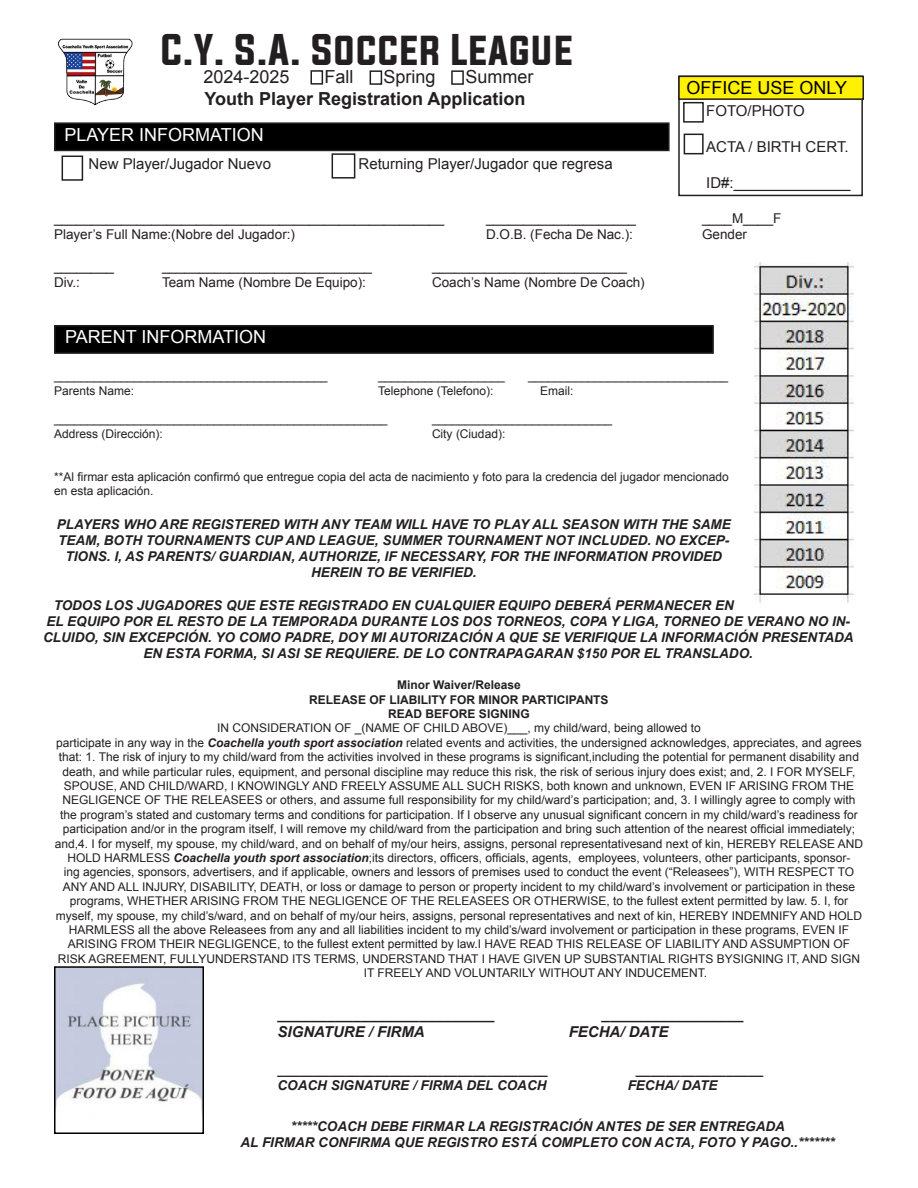
<style>
.page{position:relative;width:918px;height:1188px;background:#fff}
.page>*{position:absolute;margin:0;border:0;box-sizing:border-box;transform-origin:0 0}
.t1{font:37.5px "Evogria";color:#231f20}
.t2{font:18px "Arial";color:#fff}
.t3{font:700 18px "Arial";color:#231f20}
.t4{font:18px "Arial";color:#231f20}
.t5{font:18px "Arial";color:#000}
.t6{font:15px "Arial";color:#231f20}
.t7{font:italic 700 15px "Arial";color:#231f20}
.t8{font:italic 700 13.5px/16.2px "Arial";color:#231f20;text-align:center}
.t9{font:13.5px "Arial";color:#231f20}
.t10{font:12px/14.4px "Arial";color:#231f20}
.t11{font:700 12px "Arial";color:#231f20}
.s1{font-weight:700;font-style:italic}
</style>
<div class="page">
<img style="left:58px;top:38px;width:75px;height:67px">
<img style="left:754px;top:262px;width:99px;height:340px">
<img style="left:57px;top:969px;width:144px;height:134px">
<div style="left:54px;top:966px;width:150px;height:168px;border:2px solid #000"></div>
<div style="left:678px;top:76px;width:185px;height:120px;border:2px solid #231f20"></div>
<div style="left:679px;top:76px;width:184px;height:23px;background:#fff101"></div>
<div style="left:678px;top:76px;width:186px;height:24px;border:2px solid #231f20"></div>
<div style="left:683px;top:102px;width:21px;height:21px;border:2px solid #231f20"></div>
<div style="left:684px;top:134px;width:20px;height:20px;border:2px solid #231f20"></div>
<div style="left:55px;top:123px;width:614px;height:27px;background:#000"></div>
<div style="left:54px;top:122px;width:616px;height:29px;border:2px solid #231f20"></div>
<div style="left:55px;top:326px;width:658px;height:27px;background:#000"></div>
<div style="left:54px;top:325px;width:660px;height:29px;border:2px solid #231f20"></div>
<div style="left:62px;top:156px;width:21px;height:25px;border:2px solid #231f20"></div>
<div style="left:332px;top:153px;width:23px;height:26px;border:2px solid #231f20"></div>
<div style="left:310px;top:70px;width:13px;height:15px;border:2px solid #231f20"></div>
<div style="left:370px;top:70px;width:12px;height:15px;border:2px solid #231f20"></div>
<div style="left:451px;top:70px;width:13px;height:15px;border:2px solid #231f20"></div>
<p class="t1" style="left:161px;top:24px;width:414px">C.Y. S.A. SOCCER LEAGUE</p>
<p class="t4" style="left:203px;top:65px;width:88px">2024-2025</p>
<p class="t4" style="left:325px;top:65px;width:30px">Fall</p>
<p class="t4" style="left:384px;top:65px;width:54px">Spring</p>
<p class="t4" style="left:466px;top:65px;width:70px">Summer</p>
<p class="t3" style="left:204px;top:87px;width:323px">Youth Player Registration Application</p>
<p class="t2" style="left:64px;top:123px;width:201px">PLAYER INFORMATION</p>
<p class="t6" style="left:89px;top:154px;width:184px">New Player/Jugador Nuevo</p>
<p class="t6" style="left:359px;top:154px;width:256px">Returning Player/Jugador que regresa</p>
<p class="t5" style="left:687px;top:76px;width:162px">OFFICE USE ONLY</p>
<p class="t6" style="left:706px;top:101px;width:100px">FOTO/PHOTO</p>
<p class="t6" style="left:706px;top:137px;width:144px">ACTA / BIRTH CERT.</p>
<p class="t6" style="left:706px;top:173px;width:146px">ID#:______________</p>
<p class="t9" style="left:54px;top:209px;width:392px">____________________________________________________</p>
<p class="t9" style="left:486px;top:209px;width:152px">____________________</p>
<p class="t9" style="left:702px;top:209px;width:81px">____M____F</p>
<p class="t9" style="left:54px;top:225px;width:243px">Player’s Full Name:(Nobre del Jugador:)</p>
<p class="t9" style="left:486px;top:225px;width:149px">D.O.B. (Fecha De Nac.):</p>
<p class="t9" style="left:702px;top:225px;width:47px">Gender</p>
<p class="t9" style="left:54px;top:258px;width:62px">________</p>
<p class="t9" style="left:162px;top:258px;width:212px">____________________________</p>
<p class="t9" style="left:432px;top:258px;width:197px">__________________________</p>
<p class="t9" style="left:54px;top:274px;width:28px">Div.:</p>
<p class="t9" style="left:162px;top:274px;width:206px">Team Name (Nombre De Equipo):</p>
<p class="t9" style="left:432px;top:274px;width:214px">Coach’s Name (Nombre De Coach)</p>
<p class="t2" style="left:65px;top:325px;width:203px">PARENT INFORMATION</p>
<p class="t10" style="left:54px;top:369px;width:275px">_________________________________________</p>
<p class="t10" style="left:378px;top:369px;width:128px">___________________</p>
<p class="t10" style="left:528px;top:369px;width:202px">______________________________</p>
<p class="t10" style="left:54px;top:383px;width:82px">Parents Name:</p>
<p class="t10" style="left:378px;top:383px;width:117px">Telephone (Telefono):</p>
<p class="t10" style="left:540px;top:383px;width:35px">Email:</p>
<p class="t10" style="left:54px;top:412px;width:335px">__________________________________________________</p>
<p class="t10" style="left:432px;top:412px;width:182px">___________________________</p>
<p class="t10" style="left:54px;top:427px;width:110px">Address (Dirección):</p>
<p class="t10" style="left:432px;top:427px;width:75px">City (Ciudad):</p>
<p class="t10" style="left:54px;top:470px;width:676px">**Al firmar esta aplicación confirmó que entregue copia del acta de nacimiento y foto para la credencia del jugador mencionado en esta aplicación.</p>
<p class="t8" style="left:57px;top:516px;width:675px">PLAYERS WHO ARE REGISTERED WITH ANY TEAM WILL HAVE TO PLAY ALL SEASON WITH THE SAME TEAM, BOTH TOURNAMENTS CUP AND LEAGUE, SUMMER TOURNAMENT NOT INCLUDED. NO EXCEP-TIONS. I, AS PARENTS/ GUARDIAN, AUTHORIZE, IF NECESSARY, FOR THE INFORMATION PROVIDED HEREIN TO BE VERIFIED.</p>
<p class="t8" style="left:54px;top:597px;width:682px">TODOS LOS JUGADORES QUE ESTE REGISTRADO EN CUALQUIER EQUIPO DEBERÁ PERMANECER EN</p>
<p class="t8" style="left:46px;top:614px;width:805px">EL EQUIPO POR EL RESTO DE LA TEMPORADA DURANTE LOS DOS TORNEOS, COPA Y LIGA, TORNEO DE VERANO NO IN-</p>
<p class="t8" style="left:43px;top:630px;width:812px">CLUIDO, SIN EXCEPCIÓN. YO COMO PADRE, DOY MI AUTORIZACIÓN A QUE SE VERIFIQUE LA INFORMACIÓN PRESENTADA</p>
<p class="t8" style="left:143px;top:646px;width:611px">EN ESTA FORMA, SI ASI SE REQUIERE. DE LO CONTRAPAGARAN $150 POR EL TRANSLADO.</p>
<p class="t11" style="left:397px;top:677px;width:125px">Minor Waiver/Release</p>
<p class="t11" style="left:309px;top:691px;width:301px">RELEASE OF LIABILITY FOR MINOR PARTICIPANTS</p>
<p class="t11" style="left:388px;top:706px;width:143px">READ BEFORE SIGNING</p>
<p class="t10" style="left:217px;top:721px;width:485px">IN CONSIDERATION OF _(NAME OF CHILD ABOVE)___, my child/ward, being allowed to</p>
<p class="t10" style="left:56px;top:735px;width:807px">participate in any way in the <span class="s1">Coachella youth sport association</span> related events and activities, the undersigned acknowledges, appreciates, and agrees</p>
<p class="t10" style="left:59px;top:750px;width:802px">that: 1. The risk of injury to my child/ward from the activities involved in these programs is significant,including the potential for permanent disability and</p>
<p class="t10" style="left:62px;top:764px;width:795px">death, and while particular rules, equipment, and personal discipline may reduce this risk, the risk of serious injury does exist; and, 2. I FOR MYSELF,</p>
<p class="t10" style="left:64px;top:779px;width:792px">SPOUSE, AND CHILD/WARD, I KNOWINGLY AND FREELY ASSUME ALL SUCH RISKS, both known and unknown, EVEN IF ARISING FROM THE</p>
<p class="t10" style="left:62px;top:793px;width:795px">NEGLIGENCE OF THE RELEASEES or others, and assume full responsibility for my child/ward’s participation; and, 3. I willingly agree to comply with</p>
<p class="t10" style="left:60px;top:807px;width:799px">the program’s stated and customary terms and conditions for participation. If I observe any unusual significant concern in my child/ward’s readiness for</p>
<p class="t10" style="left:63px;top:822px;width:794px">participation and/or in the program itself, I will remove my child/ward from the participation and bring such attention of the nearest official immediately;</p>
<p class="t10" style="left:55px;top:836px;width:810px">and,4. I for myself, my spouse, my child/ward, and on behalf of my/our heirs, assigns, personal representativesand next of kin, HEREBY RELEASE AND</p>
<p class="t10" style="left:68px;top:851px;width:784px">HOLD HARMLESS <span class="s1">Coachella youth sport association</span>;its directors, officers, officials, agents, employees, volunteers, other participants, sponsor-</p>
<p class="t10" style="left:64px;top:865px;width:792px">ing agencies, sponsors, advertisers, and if applicable, owners and lessors of premises used to conduct the event (“Releasees”), WITH RESPECT TO</p>
<p class="t10" style="left:63px;top:879px;width:794px">ANY AND ALL INJURY, DISABILITY, DEATH, or loss or damage to person or property incident to my child/ward’s involvement or participation in these</p>
<p class="t10" style="left:70px;top:894px;width:780px">programs, WHETHER ARISING FROM THE NEGLIGENCE OF THE RELEASEES OR OTHERWISE, to the fullest extent permitted by law. 5. I, for</p>
<p class="t10" style="left:56px;top:908px;width:808px">myself, my spouse, my child’s/ward, and on behalf of my/our heirs, assigns, personal representatives and next of kin, HEREBY INDEMNIFY AND HOLD</p>
<p class="t10" style="left:69px;top:923px;width:782px">HARMLESS all the above Releasees from any and all liabilities incident to my child’s/ward involvement or participation in these programs, EVEN IF</p>
<p class="t10" style="left:68px;top:937px;width:784px">ARISING FROM THEIR NEGLIGENCE, to the fullest extent permitted by law.I HAVE READ THIS RELEASE OF LIABILITY AND ASSUMPTION OF</p>
<p class="t10" style="left:58px;top:951px;width:804px">RISK AGREEMENT, FULLYUNDERSTAND ITS TERMS, UNDERSTAND THAT I HAVE GIVEN UP SUBSTANTIAL RIGHTS BYSIGNING IT, AND SIGN</p>
<p class="t10" style="left:364px;top:966px;width:345px">IT FREELY AND VOLUNTARILY WITHOUT ANY INDUCEMENT.</p>
<p class="t7" style="left:278px;top:1003px;width:218px">__________________________</p>
<p class="t7" style="left:602px;top:1003px;width:143px">_________________</p>
<p class="t7" style="left:278px;top:1021px;width:149px">SIGNATURE / FIRMA</p>
<p class="t7" style="left:569px;top:1021px;width:101px">FECHA/ DATE</p>
<p class="t8" style="left:278px;top:1062px;width:272px">____________________________________</p>
<p class="t8" style="left:636px;top:1062px;width:129px">_________________</p>
<p class="t8" style="left:278px;top:1078px;width:270px">COACH SIGNATURE / FIRMA DEL COACH</p>
<p class="t8" style="left:628px;top:1078px;width:91px">FECHA/ DATE</p>
<p class="t8" style="left:291px;top:1118px;width:496px">*****COACH DEBE FIRMAR LA REGISTRACIÓN ANTES DE SER ENTREGADA</p>
<p class="t8" style="left:241px;top:1135px;width:596px">AL FIRMAR CONFIRMA QUE REGISTRO ESTÁ COMPLETO CON ACTA, FOTO Y PAGO..*******</p>
</div>
